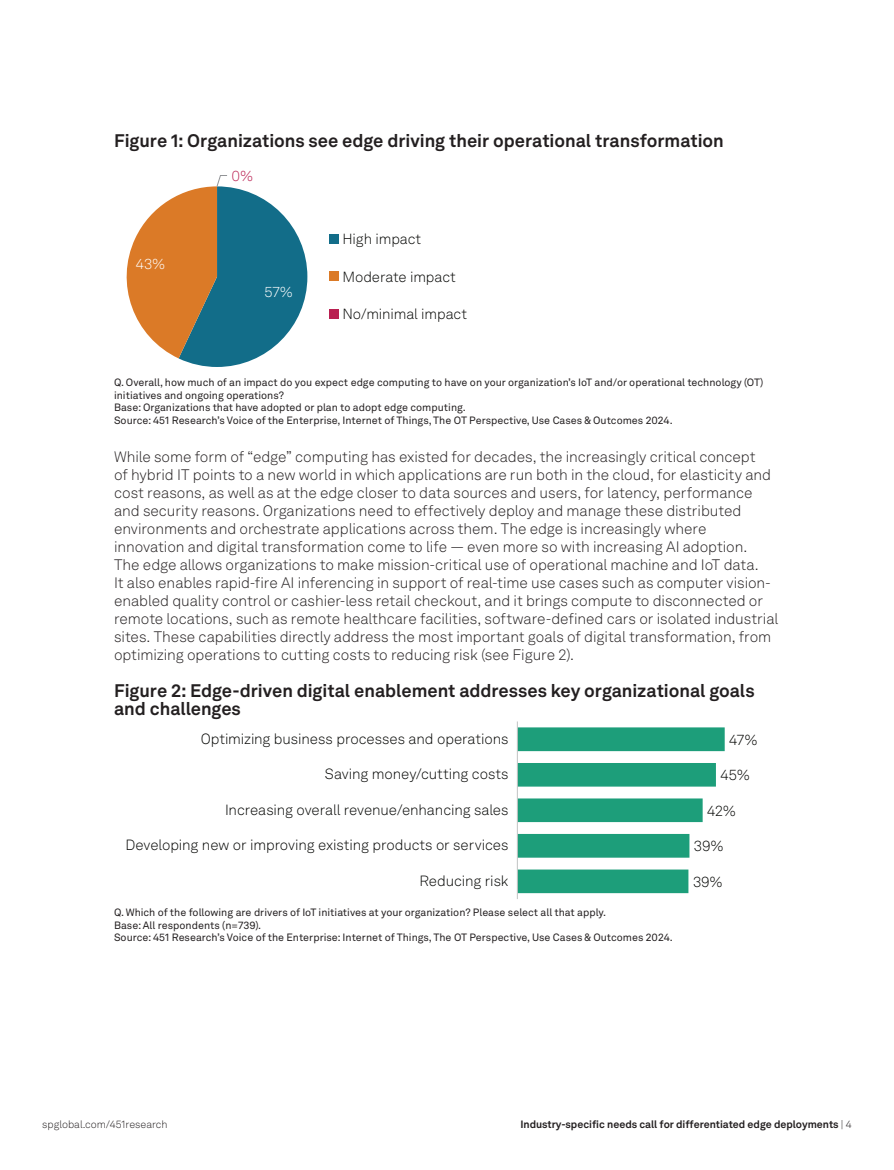
<style>
.page{position:relative;width:894px;height:1170px;background:#fff}
.page>*{position:absolute;margin:0;border:0;box-sizing:border-box;transform-origin:0 0}
.b_Exhibit_Title{font:700 18px/18px "Akkurat LL";letter-spacing:-.005em;color:#231f20}
.b_Normal{font:300 15px/18px "Akkurat LL";letter-spacing:-.005em;color:#231f20}
.t1{font:300 14.7px "Akkurat LL";letter-spacing:-.005em;color:#040503}
.t2{font:300 14.55px "Akkurat LL";letter-spacing:-.01em;color:#040503}
.t3{font:300 14.55px "Akkurat LL";color:#fff}
.t4{font:300 14.55px "Akkurat LL";color:#b91f51}
.b_Exhibit_Source_-_last_line{font:10.5px/12.6px "Akkurat LL";color:#231f20}
.t5{font:700 10.5px "Akkurat LL";color:#231f20}
.t6{font:300 10.5px "Akkurat LL";color:#231f20}
.s1{font-weight:300}
</style>
<div class="page">
<div style="left:329px;top:234px;width:9px;height:9px;background:#126d89"></div>
<div style="left:329px;top:272px;width:9px;height:9px;background:#db7a27"></div>
<div style="left:329px;top:309px;width:9px;height:10px;background:#b91f51"></div>
<svg style="left:126px;top:175px;width:181px;height:192px"></svg>
<svg style="left:518px;top:727px;width:206px;height:166px"></svg>
<hr style="left:517px;top:721px;width:1px;height:178px;background:#c1c3c3">
<p class="b_Exhibit_Title" style="left:114px;top:131px;width:611px">Figure 1: Organizations see edge driving their operational transformation</p>
<p class="t3" style="left:136px;top:253px;width:31px">43%</p>
<p class="t4" style="left:231px;top:166px;width:23px">0%</p>
<p class="t3" style="left:264px;top:282px;width:30px">57%</p>
<p class="t2" style="left:342px;top:229px;width:80px">High impact</p>
<p class="t2" style="left:342px;top:266px;width:115px">Moderate impact</p>
<p class="t2" style="left:342px;top:304px;width:126px">No/minimal impact</p>
<p class="b_Exhibit_Source_-_last_line" style="left:114px;top:376px;width:650px">Q. Overall, how much of an impact do you expect edge computing to have on your organization’s IoT and/or operational technology (OT) initiatives and ongoing operations?<br>Base: Organizations that have adopted or plan to adopt edge computing.<br>Source: 451 Research’s Voice of the Enterprise, Internet of Things, The OT Perspective, Use Cases &amp; Outcomes 2024.</p>
<p class="b_Normal" style="left:114px;top:448px;width:665px">While some form of “edge” computing has existed for decades, the increasingly critical concept<br>of hybrid IT points to a new world in which applications are run both in the cloud, for elasticity and cost reasons, as well as at the edge closer to data sources and users, for latency, performance and security reasons. Organizations need to effectively deploy and manage these distributed environments and orchestrate applications across them. The edge is increasingly where innovation and digital transformation come to life — even more so with increasing AI adoption.<br>The edge allows organizations to make mission-critical use of operational machine and IoT data.<br>It also enables rapid-fire AI inferencing in support of real-time use cases such as computer vision&shy;enabled quality control or cashier-less retail checkout, and it brings compute to disconnected or remote locations, such as remote healthcare facilities, software-defined cars or isolated industrial sites. These capabilities directly address the most important goals of digital transformation, from optimizing operations to cutting costs to reducing risk (see Figure 2).</p>
<p class="b_Exhibit_Title" style="left:114px;top:680px;width:641px">Figure 2: Edge-driven digital enablement addresses key organizational goals and challenges</p>
<p class="t1" style="left:201px;top:728px;width:309px">Optimizing business processes and operations</p>
<p class="t1" style="left:325px;top:764px;width:185px">Saving money/cutting costs</p>
<p class="t1" style="left:225px;top:799px;width:285px">Increasing overall revenue/enhancing sales</p>
<p class="t1" style="left:125px;top:835px;width:384px">Developing new or improving existing products or services</p>
<p class="t1" style="left:419px;top:870px;width:90px">Reducing risk</p>
<p class="b_Exhibit_Source_-_last_line" style="left:114px;top:905px;width:560px">Q. Which of the following are drivers of IoT initiatives at your organization? Please select all that apply.<br>Base: All respondents (n=739).<br>Source: 451 Research’s Voice of the Enterprise: Internet of Things, The OT Perspective, Use Cases &amp; Outcomes 2024.</p>
<p class="t1" style="left:729px;top:729px;width:29px">47%</p>
<p class="t1" style="left:720px;top:764px;width:31px">45%</p>
<p class="t1" style="left:707px;top:800px;width:30px">42%</p>
<p class="t1" style="left:693px;top:835px;width:31px">39%</p>
<p class="t1" style="left:692px;top:871px;width:31px">39%</p>
<p class="t6" style="left:42px;top:1116px;width:127px">spglobal.com/451research</p>
<p class="t5" style="left:520px;top:1116px;width:333px">Industry-specific needs call for differentiated edge deployments <span class="s1">| 4</span></p>
</div>
